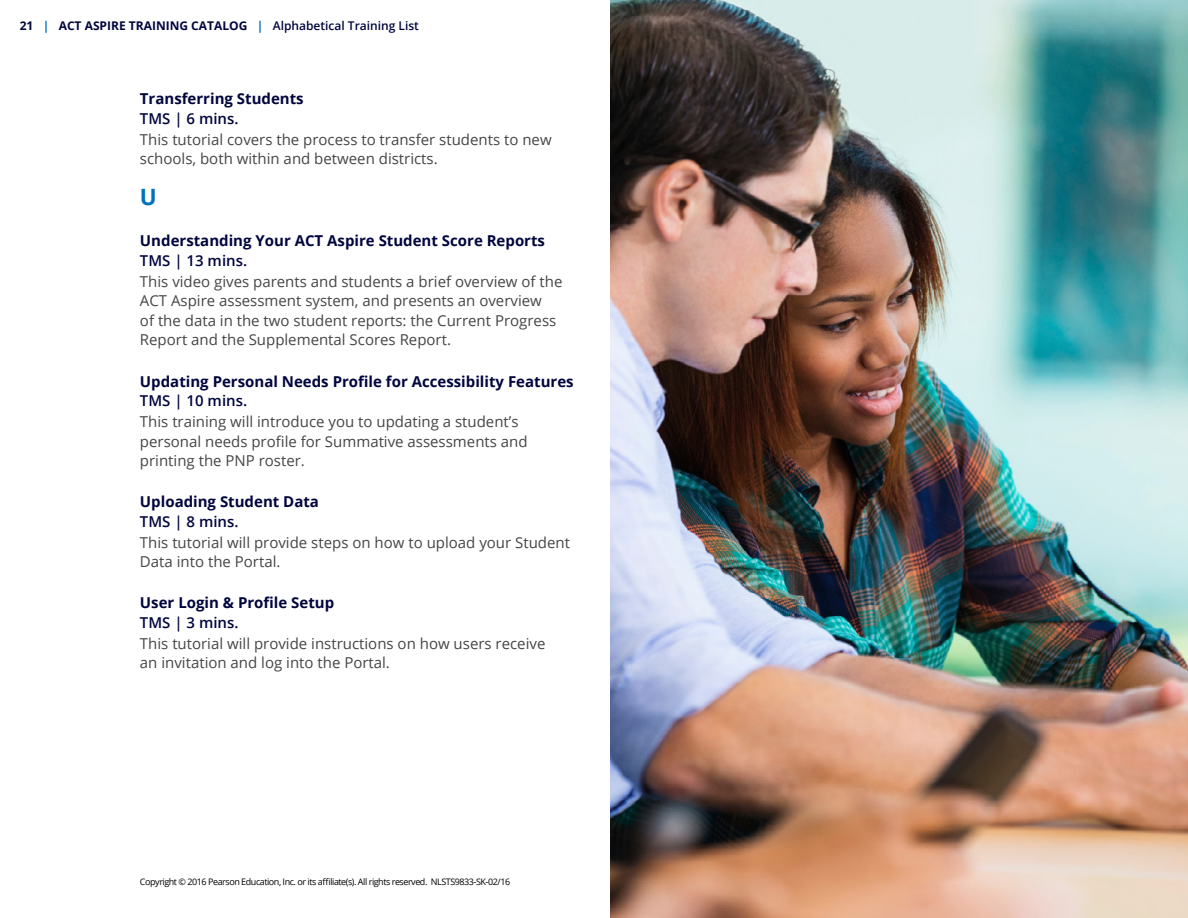
<style>
.page{position:relative;width:1188px;height:918px;background:#fff}
.page>*{position:absolute;margin:0;border:0;box-sizing:border-box;transform-origin:0 0}
.t1{font:700 22.5px "Open Sans";color:#0072bc}
.t2{font:15px/19.5px "Open Sans";color:#454546}
.t3{font:700 15px "Open Sans";color:#00053e}
.t4{font:600 15px "Open Sans";color:#00053e}
.t5{font:700 12px "Open Sans";color:#00053e}
.t6{font:9px "Open Sans";letter-spacing:-.05em;color:#000}
.s1{color:#0072bc}
.s2{font-weight:600}
</style>
<div class="page">
<img style="left:610px;top:0;width:578px;height:918px">
<p class="t5" style="left:20px;top:17px;width:401px">21 <span class="s1">|</span> ACT ASPIRE TRAINING CATALOG <span class="s1">|</span> <span class="s2">Alphabetical Training List</span></p>
<p class="t3" style="left:140px;top:88px;width:165px">Transferring Students</p>
<p class="t4" style="left:140px;top:108px;width:100px">TMS | 6 mins.</p>
<p class="t2" style="left:140px;top:129px;width:413px">This tutorial covers the process to transfer students to new schools, both within and between districts.</p>
<h1 class="t1" style="left:140px;top:181px;width:19px">U</h1>
<p class="t3" style="left:140px;top:230px;width:407px">Understanding Your ACT Aspire Student Score Reports</p>
<p class="t4" style="left:140px;top:250px;width:109px">TMS | 13 mins.</p>
<p class="t2" style="left:140px;top:271px;width:424px">This video gives parents and students a brief overview of the ACT Aspire assessment system, and presents an overview<br>of the data in the two student reports: the Current Progress Report and the Supplemental Scores Report.</p>
<p class="t3" style="left:140px;top:371px;width:435px">Updating Personal Needs Profile for Accessibility Features</p>
<p class="t4" style="left:140px;top:390px;width:109px">TMS | 10 mins.</p>
<p class="t2" style="left:140px;top:412px;width:389px">This training will introduce you to updating a student’s personal needs profile for Summative assessments and printing the PNP roster.</p>
<p class="t3" style="left:140px;top:491px;width:181px">Uploading Student Data</p>
<p class="t4" style="left:140px;top:511px;width:100px">TMS | 8 mins.</p>
<p class="t2" style="left:140px;top:532px;width:432px">This tutorial will provide steps on how to upload your Student<br>Data into the Portal.</p>
<p class="t3" style="left:140px;top:592px;width:196px">User Login &amp; Profile Setup</p>
<p class="t4" style="left:140px;top:612px;width:100px">TMS | 3 mins.</p>
<p class="t2" style="left:140px;top:633px;width:407px">This tutorial will provide instructions on how users receive an invitation and log into the Portal.</p>
<p class="t6" style="left:140px;top:875px;width:372px">Copyright © 2016 Pearson Education, Inc. or its affiliate(s). All rights reserved. NLSTS9833-SK-02/16</p>
</div>
